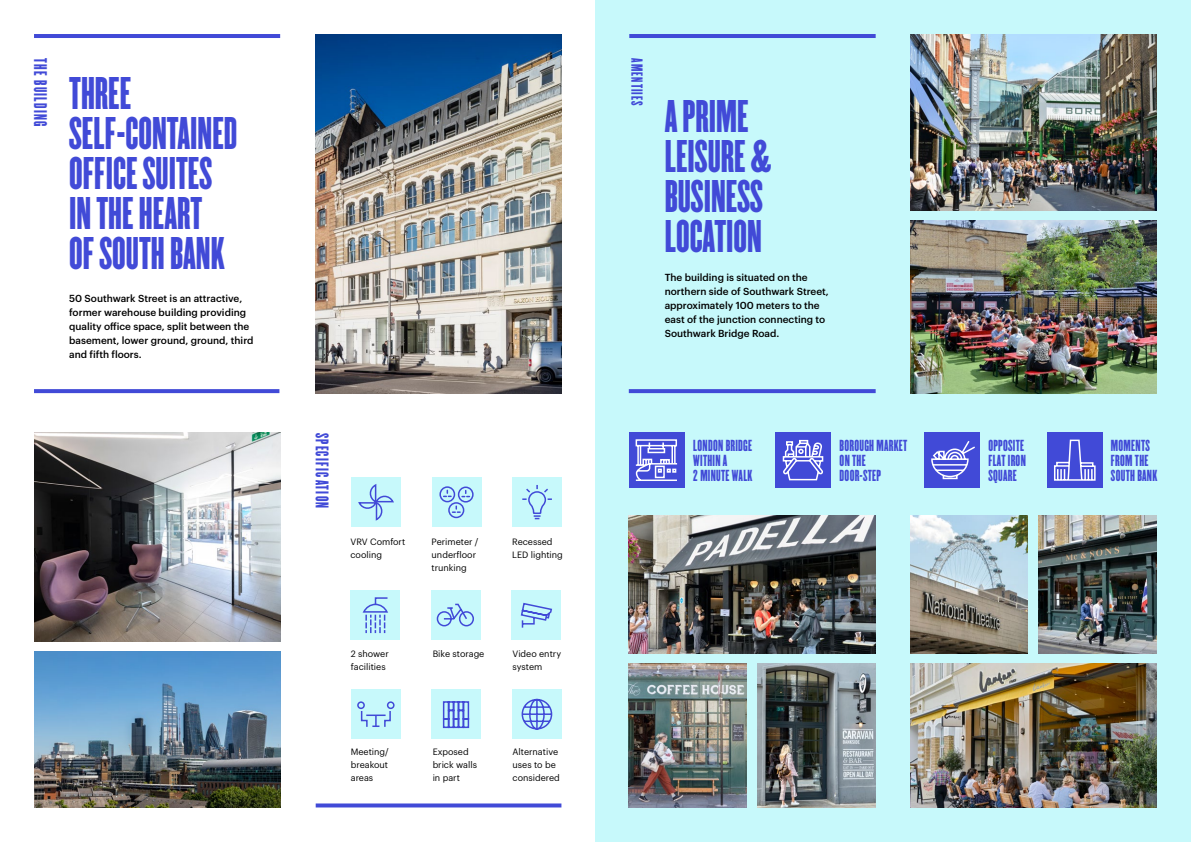
<style>
.page{position:relative;width:1191px;height:842px;background:#fff}
.page>*{position:absolute;margin:0;border:0;box-sizing:border-box;transform-origin:0 0}
.t1{font:40px/40px "Champion HTF Featherweight";color:#414ad7}
.t2{font:16px "Champion HTF Featherweight";letter-spacing:.08em;color:#414ad7}
.t3{font:14px/15px "Champion HTF Featherweight";letter-spacing:.02em;color:#414ad7}
.t4{font:14px "Champion HTF Featherweight";letter-spacing:.08em;color:#414ad7}
.t5{font:500 10px/14px "Graphik";color:#000}
.t6{font:9px/13px "Graphik";color:#000}
</style>
<div class="page">
<div style="left:595px;top:0;width:596px;height:842px;background:#c7f9fb"></div>
<img style="left:315px;top:34px;width:246px;height:359px">
<img style="left:910px;top:34px;width:247px;height:176px">
<img style="left:910px;top:221px;width:247px;height:172px">
<img style="left:629px;top:516px;width:246px;height:137px">
<img style="left:34px;top:651px;width:246px;height:157px">
<img style="left:34px;top:433px;width:246px;height:208px">
<hr style="left:34px;top:34px;width:246px;height:4px;background:#414ad7">
<hr style="left:629px;top:34px;width:246px;height:4px;background:#414ad7">
<svg style="left:316px;top:803px;width:245px;height:4px"></svg>
<svg style="left:34px;top:389px;width:245px;height:4px"></svg>
<svg style="left:629px;top:389px;width:246px;height:4px"></svg>
<div style="left:351px;top:477px;width:50px;height:50px;background:#c7f9fb"></div>
<svg style="left:358px;top:484px;width:36px;height:37px"></svg>
<div style="left:512px;top:477px;width:50px;height:50px;background:#c7f9fb"></div>
<svg style="left:522px;top:485px;width:30px;height:35px"></svg>
<div style="left:431px;top:477px;width:50px;height:50px;background:#c7f9fb"></div>
<svg style="left:439px;top:486px;width:35px;height:33px"></svg>
<div style="left:431px;top:689px;width:50px;height:50px;background:#c7f9fb"></div>
<div style="left:351px;top:689px;width:50px;height:50px;background:#c7f9fb"></div>
<div style="left:357px;top:701px;width:8px;height:8px;border:2px solid #414ad7;border-radius:50%"></div>
<div style="left:387px;top:701px;width:7px;height:8px;border:2px solid #414ad7;border-radius:50%"></div>
<svg style="left:360px;top:709px;width:31px;height:18px"></svg>
<svg style="left:442px;top:701px;width:28px;height:28px"></svg>
<div style="left:512px;top:689px;width:50px;height:50px;background:#c7f9fb"></div>
<svg style="left:521px;top:698px;width:32px;height:32px"></svg>
<div style="left:350px;top:590px;width:50px;height:50px;background:#c7f9fb"></div>
<svg style="left:362px;top:597px;width:26px;height:37px"></svg>
<div style="left:511px;top:590px;width:50px;height:50px;background:#c7f9fb"></div>
<svg style="left:520px;top:602px;width:32px;height:26px"></svg>
<div style="left:431px;top:590px;width:50px;height:50px;background:#c7f9fb"></div>
<svg style="left:436px;top:603px;width:38px;height:24px"></svg>
<img style="left:629px;top:663px;width:118px;height:145px">
<img style="left:910px;top:663px;width:246px;height:145px">
<img style="left:910px;top:516px;width:117px;height:137px">
<img style="left:757px;top:663px;width:119px;height:145px">
<img style="left:1038px;top:516px;width:118px;height:137px">
<div style="left:775px;top:432px;width:56px;height:56px;background:#414ad7"></div>
<svg style="left:782px;top:439px;width:42px;height:42px"></svg>
<div style="left:924px;top:432px;width:56px;height:56px;background:#414ad7"></div>
<svg style="left:931px;top:441px;width:44px;height:39px"></svg>
<div style="left:1047px;top:432px;width:55px;height:56px;background:#414ad7"></div>
<div style="left:629px;top:432px;width:55px;height:56px;background:#414ad7"></div>
<svg style="left:635px;top:439px;width:43px;height:42px"></svg>
<svg style="left:1054px;top:439px;width:42px;height:42px"></svg>
<h2 class="t2" style="left:50px;top:58px;width:70px;rotate:90deg">THE BUILDING</h2>
<h3 class="t4" style="left:645px;top:58px;width:49px;rotate:90deg">AMENTIIES</h3>
<h1 class="t1" style="left:69px;top:76px;width:170px">THREE<br>SELF-CONTAINED<br>OFFICE SUITES<br>IN THE HEART<br>OF SOUTH BANK</h1>
<p class="t5" style="left:69px;top:291px;width:186px">50 Southwark Street is an attractive, former warehouse building providing quality office space, split between the basement, lower ground, ground, third and fifth floors.</p>
<h1 class="t1" style="left:664px;top:99px;width:108px">A PRIME<br>LEISURE &amp;<br>BUSINESS<br>LOCATION</h1>
<p class="t5" style="left:664px;top:269px;width:166px">The building is situated on the northern side of Southwark Street, approximately 100 meters to the east of the junction connecting to<br>Southwark Bridge Road.</p>
<h2 class="t2" style="left:332px;top:433px;width:77px;rotate:90deg">SPECIFICATION</h2>
<p class="t6" style="left:350px;top:534px;width:56px">VRV Comfort cooling</p>
<p class="t6" style="left:431px;top:534px;width:48px">Perimeter / underfloor trunking</p>
<p class="t6" style="left:512px;top:534px;width:52px">Recessed<br>LED lighting</p>
<h3 class="t3" style="left:693px;top:438px;width:61px">LONDON BRIDGE<br>WITHIN A<br>2 MINUTE WALK</h3>
<h3 class="t3" style="left:839px;top:438px;width:69px">BOROUGH MARKET<br>ON THE<br>DOOR-STEP</h3>
<h3 class="t3" style="left:988px;top:438px;width:39px;text-align:justify">OPPOSITE FLAT IRON SQUARE</h3>
<h3 class="t3" style="left:1111px;top:438px;width:48px">MOMENTS<br>FROM THE<br>SOUTH BANK</h3>
<p class="t6" style="left:351px;top:647px;width:39px">2 shower facilities</p>
<p class="t6" style="left:433px;top:647px;width:53px">Bike storage</p>
<p class="t6" style="left:512px;top:647px;width:50px">Video entry system</p>
<p class="t6" style="left:351px;top:744px;width:40px;text-align:justify">Meeting/ breakout areas</p>
<p class="t6" style="left:433px;top:744px;width:46px">Exposed brick walls in part</p>
<p class="t6" style="left:512px;top:744px;width:49px">Alternative uses to be considered</p>
</div>
